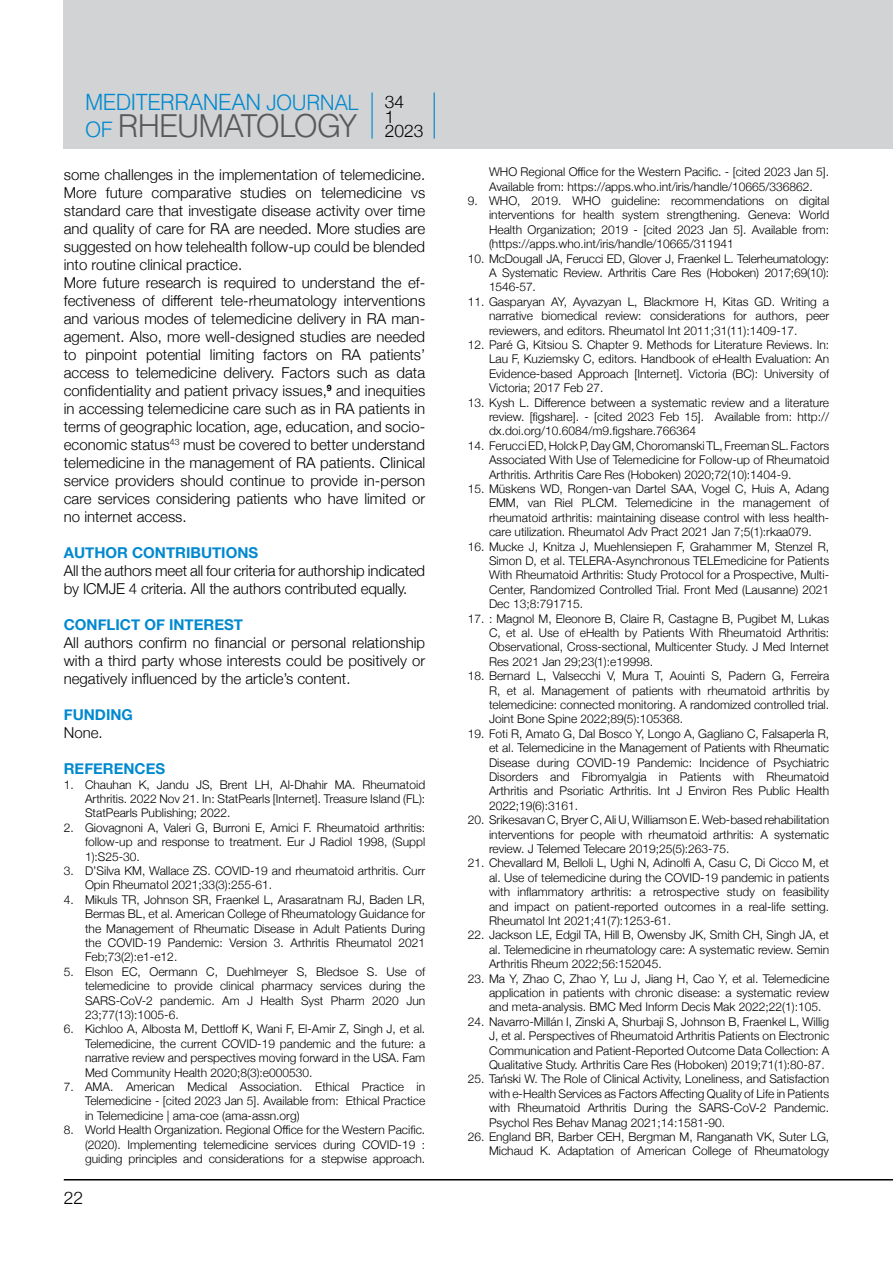
<style>
.page{position:relative;width:893px;height:1263px;background:#fff}
.page>*{position:absolute;margin:0;border:0;box-sizing:border-box;transform-origin:0 0}
.t1{font:31.2px "UB Helvetica Light";letter-spacing:-.025em;color:#58595b}
.t2{font:22.2px "UB Helvetica Light";letter-spacing:-.02em;color:#0089cf}
.t3{font:300 17.4px/15px "Helvetica Neue";color:#000}
.t4{font:300 15px/18px "Helvetica Neue";color:#000}
.t5{font:700 15px "Helvetica Neue";color:#0089cf}
.t6{font:300 12px/14.4px "Helvetica Neue";color:#000;text-align:justify}
.s1{font-size:21px}
.s2{font-size:21px;color:#0089cf}
</style>
<div class="page">
<hr style="left:64px;top:1179px;width:829px;height:1px;background:#000">
<div style="left:64px;top:0;width:829px;height:149px;background:#d1d3d4"></div>
<hr style="left:371px;top:92px;width:2px;height:47px;background:#0089cf">
<hr style="left:434px;top:92px;width:1px;height:47px;background:#0081c9">
<h2 class="t2" style="left:85px;top:89px;width:275px">MEDITERRANEAN <span class="s1">JOURNAL</span></h2>
<h1 class="t1" style="left:85px;top:107px;width:273px"><span class="s2">OF</span> RHEUMATOLOGY</h1>
<h3 class="t3" style="left:385px;top:93px;width:40px">34<br>1<br>2023</h3>
<p class="t4" style="left:64px;top:165px;width:363px">some challenges in the implementation of telemedicine.<br>More future comparative studies on telemedicine vs standard care that investigate disease activity over time and quality of care for RA are needed. More studies are suggested on how telehealth follow-up could be blended into routine clinical practice.<br>More future research is required to understand the ef&shy;fectiveness of different tele-rheumatology interventions and various modes of telemedicine delivery in RA man&shy;agement. Also, more well-designed studies are needed to pinpoint potential limiting factors on RA patients’ access to telemedicine delivery. Factors such as data confidentiality and patient privacy issues,<sup>9</sup> and inequities in accessing telemedicine care such as in RA patients in terms of geographic location, age, education, and socio&shy;economic status<sup>43</sup> must be covered to better understand telemedicine in the management of RA patients. Clinical service providers should continue to provide in-person care services considering patients who have limited or no internet access.</p>
<p class="t5" style="left:64px;top:541px;width:196px">AUTHOR CONTRIBUTIONS</p>
<p class="t4" style="left:64px;top:561px;width:363px">All the authors meet all four criteria for authorship indicated by ICMJE 4 criteria. All the authors contributed equally.</p>
<p class="t5" style="left:64px;top:613px;width:181px">CONFLICT OF INTEREST</p>
<p class="t4" style="left:64px;top:633px;width:363px;text-align:justify">All authors confirm no financial or personal relationship with a third party whose interests could be positively or negatively influenced by the article’s content.</p>
<p class="t5" style="left:64px;top:703px;width:71px">FUNDING</p>
<p class="t4" style="left:64px;top:723px;width:40px">None.</p>
<p class="t5" style="left:64px;top:757px;width:103px">REFERENCES</p>
<p class="t6" style="left:85px;top:776px;width:342px;text-indent:-21px">1. Chauhan K, Jandu JS, Brent LH, Al-Dhahir MA. Rheumatoid Arthritis. 2022 Nov 21. In: StatPearls [Internet]. Treasure Island (FL):<br>StatPearls Publishing; 2022.</p>
<p class="t6" style="left:85px;top:819px;width:342px;text-indent:-21px">2. Giovagnoni A, Valeri G, Burroni E, Amici F. Rheumatoid arthritis: follow-up and response to treatment. Eur J Radiol 1998, (Suppl 1):S25-30.</p>
<p class="t6" style="left:85px;top:862px;width:342px;text-indent:-21px">3. D’Silva KM, Wallace ZS. COVID-19 and rheumatoid arthritis. Curr<br>Opin Rheumatol 2021;33(3):255-61.</p>
<p class="t6" style="left:85px;top:891px;width:342px;text-indent:-21px">4. Mikuls TR, Johnson SR, Fraenkel L, Arasaratnam RJ, Baden LR, Bermas BL, et al. American College of Rheumatology Guidance for the Management of Rheumatic Disease in Adult Patients During the COVID-19 Pandemic: Version 3. Arthritis Rheumatol 2021<br>Feb;73(2):e1-e12.</p>
<p class="t6" style="left:85px;top:963px;width:342px;text-indent:-21px">5. Elson EC, Oermann C, Duehlmeyer S, Bledsoe S. Use of telemedicine to provide clinical pharmacy services during the SARS-CoV-2 pandemic. Am J Health Syst Pharm 2020 Jun 23;77(13):1005-6.</p>
<p class="t6" style="left:85px;top:1021px;width:342px;text-indent:-21px">6. Kichloo A, Albosta M, Dettloff K, Wani F, El-Amir Z, Singh J, et al.<br>Telemedicine, the current COVID-19 pandemic and the future: a narrative review and perspectives moving forward in the USA. Fam Med Community Health 2020;8(3):e000530.</p>
<p class="t6" style="left:85px;top:1078px;width:342px;text-indent:-21px">7. AMA. American Medical Association. Ethical Practice in Telemedicine - [cited 2023 Jan 5]. Available from: Ethical Practice in Telemedicine | ama-coe (ama-assn.org)</p>
<p class="t6" style="left:85px;top:1122px;width:342px;text-indent:-21px">8. World Health Organization. Regional Office for the Western Pacific. (2020). Implementing telemedicine services during COVID-19 : guiding principles and considerations for a stepwise approach.</p>
<h3 class="t3" style="left:64px;top:1189px;width:21px">22</h3>
<p class="t6" style="left:489px;top:164px;width:342px">WHO Regional Office for the Western Pacific. - [cited 2023 Jan 5].<br>Available from: https://apps.who.int/iris/handle/10665/336862.</p>
<p class="t6" style="left:489px;top:193px;width:342px;text-indent:-21px">9. WHO, 2019. WHO guideline: recommendations on digital interventions for health system strengthening. Geneva: World Health Organization; 2019 - [cited 2023 Jan 5]. Available from: (https://apps.who.int/iris/handle/10665/311941</p>
<p class="t6" style="left:489px;top:250px;width:342px;text-indent:-21px">10. McDougall JA, Ferucci ED, Glover J, Fraenkel L. Telerheumatology:<br>A Systematic Review. Arthritis Care Res (Hoboken) 2017;69(10):<br>1546-57.</p>
<p class="t6" style="left:489px;top:293px;width:342px;text-indent:-21px">11. Gasparyan AY, Ayvazyan L, Blackmore H, Kitas GD. Writing a narrative biomedical review: considerations for authors, peer reviewers, and editors. Rheumatol Int 2011;31(11):1409-17.</p>
<p class="t6" style="left:489px;top:337px;width:342px;text-indent:-21px">12. Paré G, Kitsiou S. Chapter 9. Methods for Literature Reviews. In:<br>Lau F, Kuziemsky C, editors. Handbook of eHealth Evaluation: An Evidence-based Approach [Internet]. Victoria (BC): University of Victoria; 2017 Feb 27.</p>
<p class="t6" style="left:489px;top:394px;width:342px;text-indent:-21px">13. Kysh L. Difference between a systematic review and a literature review. [figshare]. - [cited 2023 Feb 15]. Available from: http:// dx.doi.org/10.6084/m9.figshare.766364</p>
<p class="t6" style="left:489px;top:437px;width:342px;text-indent:-21px">14. Ferucci ED, Holck P, Day GM, Choromanski TL, Freeman SL. Factors Associated With Use of Telemedicine for Follow-up of Rheumatoid Arthritis. Arthritis Care Res (Hoboken) 2020;72(10):1404-9.</p>
<p class="t6" style="left:489px;top:481px;width:342px;text-indent:-21px">15. Müskens WD, Rongen-van Dartel SAA, Vogel C, Huis A, Adang EMM, van Riel PLCM. Telemedicine in the management of rheumatoid arthritis: maintaining disease control with less health&shy;care utilization. Rheumatol Adv Pract 2021 Jan 7;5(1):rkaa079.</p>
<p class="t6" style="left:489px;top:538px;width:342px;text-indent:-21px">16. Mucke J, Knitza J, Muehlensiepen F, Grahammer M, Stenzel R, Simon D, et al. TELERA-Asynchronous TELEmedicine for Patients With Rheumatoid Arthritis: Study Protocol for a Prospective, Multi-Center, Randomized Controlled Trial. Front Med (Lausanne) 2021<br>Dec 13;8:791715.</p>
<p class="t6" style="left:489px;top:610px;width:342px;text-indent:-21px">17. : Magnol M, Eleonore B, Claire R, Castagne B, Pugibet M, Lukas C, et al. Use of eHealth by Patients With Rheumatoid Arthritis:<br>Observational, Cross-sectional, Multicenter Study. J Med Internet Res 2021 Jan 29;23(1):e19998.</p>
<p class="t6" style="left:489px;top:668px;width:342px;text-indent:-21px">18. Bernard L, Valsecchi V, Mura T, Aouinti S, Padern G, Ferreira R, et al. Management of patients with rheumatoid arthritis by telemedicine: connected monitoring. A randomized controlled trial.<br>Joint Bone Spine 2022;89(5):105368.</p>
<p class="t6" style="left:489px;top:725px;width:342px;text-indent:-21px">19. Foti R, Amato G, Dal Bosco Y, Longo A, Gagliano C, Falsaperla R, et al. Telemedicine in the Management of Patients with Rheumatic Disease during COVID-19 Pandemic: Incidence of Psychiatric Disorders and Fibromyalgia in Patients with Rheumatoid Arthritis and Psoriatic Arthritis. Int J Environ Res Public Health 2022;19(6):3161.</p>
<p class="t6" style="left:489px;top:812px;width:342px;text-indent:-21px">20. Srikesavan C, Bryer C, Ali U, Williamson E. Web-based rehabilitation interventions for people with rheumatoid arthritis: A systematic review. J Telemed Telecare 2019;25(5):263-75.</p>
<p class="t6" style="left:489px;top:855px;width:342px;text-indent:-21px">21. Chevallard M, Belloli L, Ughi N, Adinolfi A, Casu C, Di Cicco M, et al. Use of telemedicine during the COVID-19 pandemic in patients with inflammatory arthritis: a retrospective study on feasibility and impact on patient-reported outcomes in a real-life setting.<br>Rheumatol Int 2021;41(7):1253-61.</p>
<p class="t6" style="left:489px;top:927px;width:342px;text-indent:-21px">22. Jackson LE, Edgil TA, Hill B, Owensby JK, Smith CH, Singh JA, et al. Telemedicine in rheumatology care: A systematic review. Semin Arthritis Rheum 2022;56:152045.</p>
<p class="t6" style="left:489px;top:970px;width:342px;text-indent:-21px">23. Ma Y, Zhao C, Zhao Y, Lu J, Jiang H, Cao Y, et al. Telemedicine application in patients with chronic disease: a systematic review and meta-analysis. BMC Med Inform Decis Mak 2022;22(1):105.</p>
<p class="t6" style="left:489px;top:1013px;width:342px;text-indent:-21px">24. Navarro-Millán I, Zinski A, Shurbaji S, Johnson B, Fraenkel L, Willig J, et al. Perspectives of Rheumatoid Arthritis Patients on Electronic Communication and Patient-Reported Outcome Data Collection: A Qualitative Study. Arthritis Care Res (Hoboken) 2019;71(1):80-87.</p>
<p class="t6" style="left:489px;top:1071px;width:342px;text-indent:-21px">25. Tański W. The Role of Clinical Activity, Loneliness, and Satisfaction with e-Health Services as Factors Affecting Quality of Life in Patients with Rheumatoid Arthritis During the SARS-CoV-2 Pandemic.<br>Psychol Res Behav Manag 2021;14:1581-90.</p>
<p class="t6" style="left:468px;top:1129px;width:363px;text-align:right">26. England BR, Barber CEH, Bergman M, Ranganath VK, Suter LG,<br>Michaud K. Adaptation of American College of Rheumatology</p>
</div>
